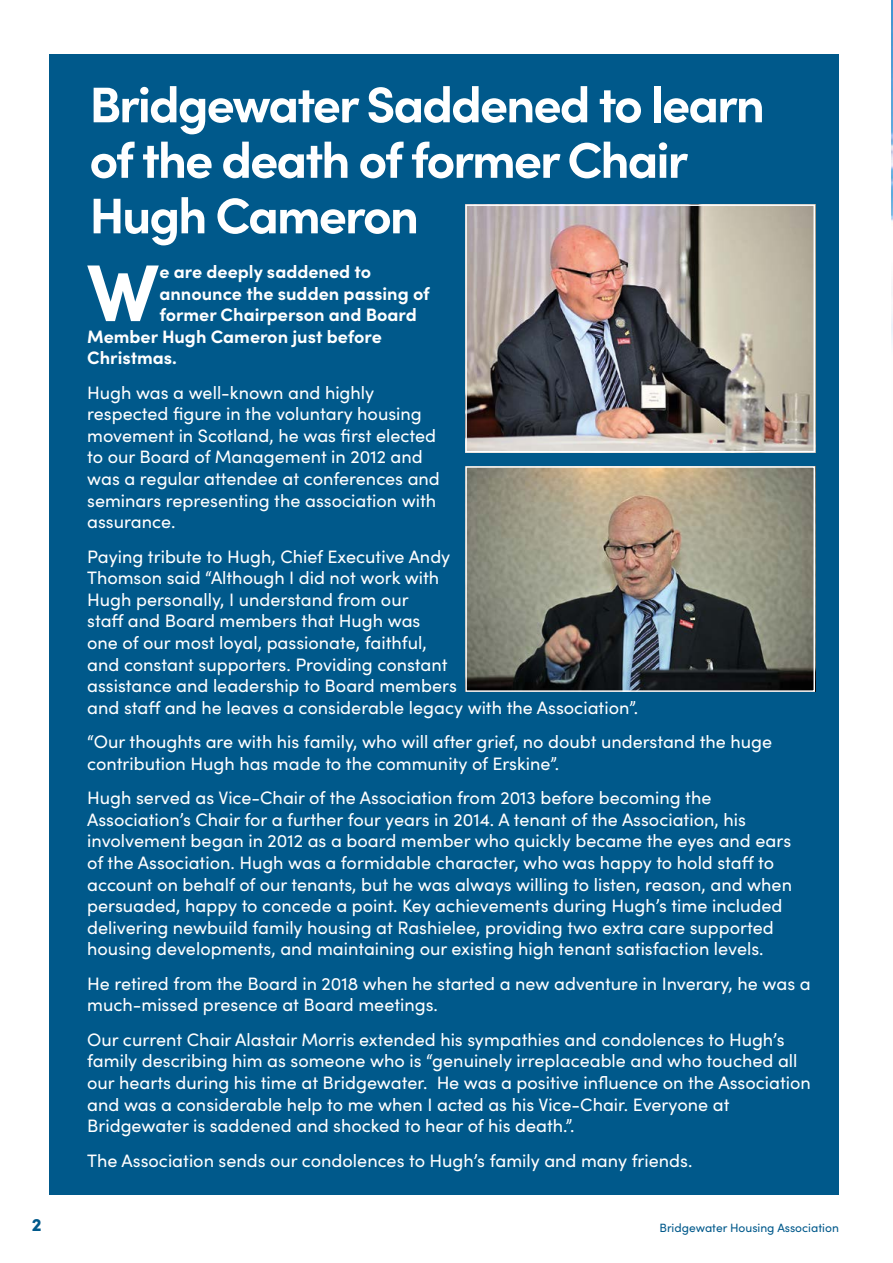
<style>
.page{position:relative;width:893px;height:1263px;background:#fff}
.page>*{position:absolute;margin:0;border:0;box-sizing:border-box;transform-origin:0 0}
.t1{font:700 80.7px "Sofia Pro";color:#fff}
.t2{font:700 50.25px/55.5px "Sofia Pro";letter-spacing:-.04em;color:#fff}
.t3{font:18px/21.6px "Sofia Pro";color:#fff}
.t4{font:700 18px "Sofia Pro";color:#fff}
.t5{font:900 18px "Sofia Pro";color:#00598b}
.t6{font:12px "Sofia Pro";color:#00598b}
</style>
<div class="page">
<img style="left:891px;top:0;width:2px;height:344px">
<div style="left:50px;top:54px;width:789px;height:1141px;background:#00598b"></div>
<img style="left:468px;top:469px;width:344px;height:220px">
<div style="left:465px;top:466px;width:350px;height:226px;border:2px solid #fff"></div>
<img style="left:468px;top:207px;width:344px;height:242px">
<div style="left:465px;top:204px;width:350px;height:248px;border:2px solid #fff"></div>
<h2 class="t2" style="left:89px;top:73px;width:677px">Bridgewater Saddened to learn of the death of former Chair<br>Hugh Cameron</h2>
<h1 class="t1" style="left:86px;top:231px;width:74px">W</h1>
<p class="t4" style="left:159px;top:258px;width:213px">e are deeply saddened to</p>
<p class="t4" style="left:159px;top:279px;width:272px">announce the sudden passing of</p>
<p class="t4" style="left:159px;top:301px;width:259px">former Chairperson and Board</p>
<p class="t4" style="left:87px;top:322px;width:296px">Member Hugh Cameron just before</p>
<p class="t4" style="left:87px;top:344px;width:91px">Christmas.</p>
<p class="t3" style="left:87px;top:381px;width:354px">Hugh was a well-known and highly respected figure in the voluntary housing movement in Scotland, he was first elected to our Board of Management in 2012 and was a regular attendee at conferences and seminars representing the association with assurance.</p>
<p class="t3" style="left:87px;top:545px;width:552px">Paying tribute to Hugh, Chief Executive Andy<br>Thomson said “Although I did not work with<br>Hugh personally, I understand from our<br>staff and Board members that Hugh was<br>one of our most loyal, passionate, faithful,<br>and constant supporters. Providing constant<br>assistance and leadership to Board members<br>and staff and he leaves a considerable legacy with the Association”.</p>
<p class="t3" style="left:87px;top:730px;width:687px">“Our thoughts are with his family, who will after grief, no doubt understand the huge contribution Hugh has made to the community of Erskine”.</p>
<p class="t3" style="left:87px;top:786px;width:706px">Hugh served as Vice-Chair of the Association from 2013 before becoming the Association’s Chair for a further four years in 2014. A tenant of the Association, his involvement began in 2012 as a board member who quickly became the eyes and ears of the Association. Hugh was a formidable character, who was happy to hold staff to account on behalf of our tenants, but he was always willing to listen, reason, and when persuaded, happy to concede a point. Key achievements during Hugh’s time included delivering newbuild family housing at Rashielee, providing two extra care supported housing developments, and maintaining our existing high tenant satisfaction levels.</p>
<p class="t3" style="left:87px;top:972px;width:725px">He retired from the Board in 2018 when he started a new adventure in Inverary, he was a much-missed presence at Board meetings.</p>
<p class="t3" style="left:87px;top:1028px;width:725px">Our current Chair Alastair Morris extended his sympathies and condolences to Hugh’s family describing him as someone who is “genuinely irreplaceable and who touched all our hearts during his time at Bridgewater. He was a positive influence on the Association and was a considerable help to me when I acted as his Vice-Chair. Everyone at Bridgewater is saddened and shocked to hear of his death.”.</p>
<p class="t3" style="left:87px;top:1148px;width:607px">The Association sends our condolences to Hugh’s family and many friends.</p>
<p class="t5" style="left:32px;top:1211px;width:11px">2</p>
<p class="t6" style="left:659px;top:1219px;width:181px">Bridgewater Housing Association</p>
</div>
